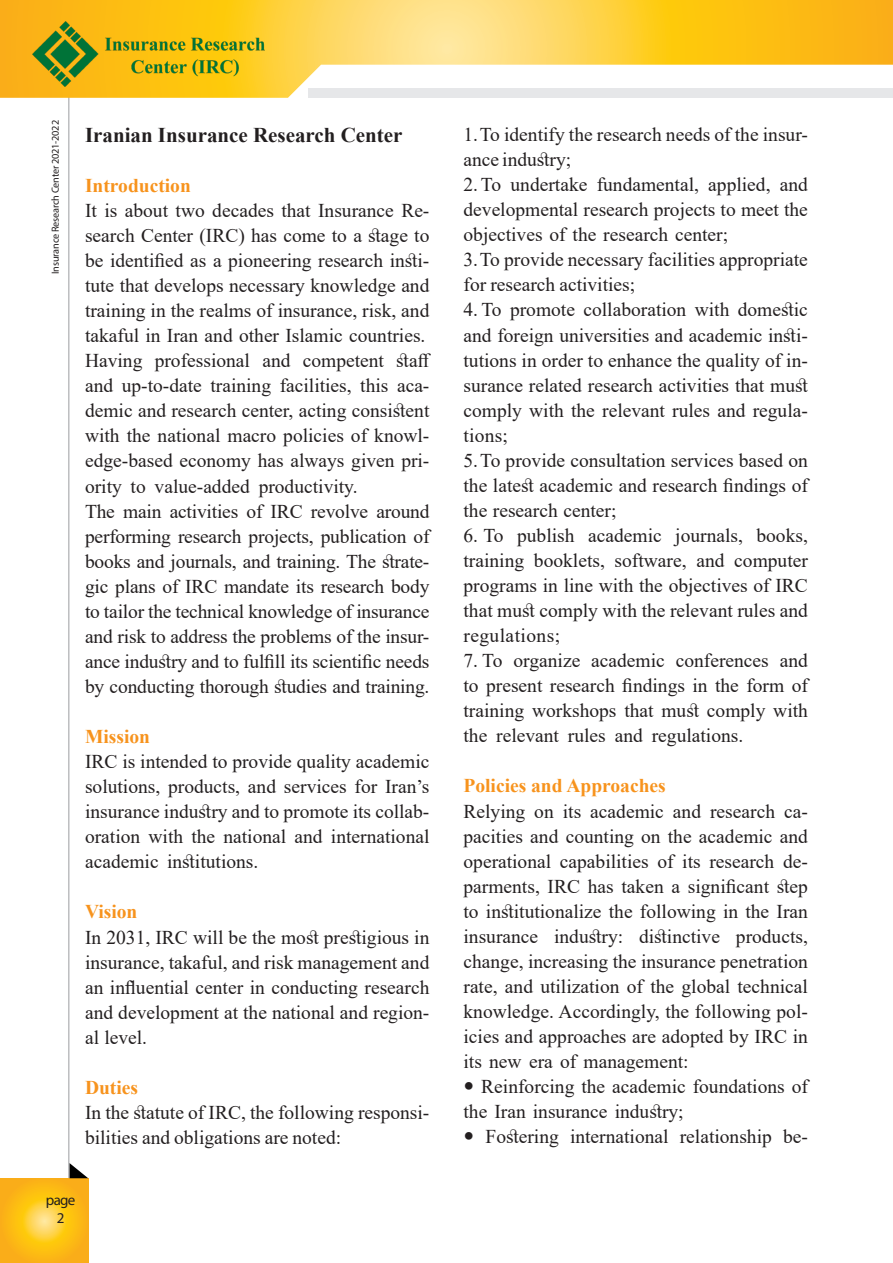
<style>
.page{position:relative;width:893px;height:1263px;background:#fff}
.page>*{position:absolute;margin:0;border:0;box-sizing:border-box;transform-origin:0 0}
.t1{font:700 21px "Times New Roman";color:#231f20}
.t2{font:19.5px/25px "Times New Roman";color:#231f20;text-align:justify}
.t3{font:700 19.5px "Times New Roman";color:#f7931d}
.t4{font:15px/18px "Myriad Pro";color:#231f20;text-align:center}
.t5{font:10.35px "Myriad Pro";letter-spacing:-.02em;color:#231f20}
</style>
<div class="page">
<hr style="left:68px;top:96px;width:2px;height:1167px;background:#bcbdc0">
<svg style="left:0;top:0;width:893px;height:98px"></svg>
<img style="left:33px;top:21px;width:232px;height:66px">
<svg style="left:0;top:1178px;width:88px;height:85px;background:#fcbd1e"></svg>
<svg style="left:70px;top:1163px;width:18px;height:15px"></svg>
<div style="left:308px;top:89px;width:585px;height:9px;background:#e6e7e9"></div>
<p class="t5" style="left:49px;top:274px;width:155px;rotate:-90deg">Insurance Research Center 2021-2022</p>
<p class="t1" style="left:85px;top:120px;width:319px">Iranian Insurance Research Center</p>
<p class="t3" style="left:85px;top:171px;width:107px">Introduction</p>
<p class="t2" style="left:85px;top:197px;width:346px">It is about two decades that Insurance Re&shy;search Center (IRC) has come to a stage to be identified as a pioneering research insti&shy;tute that develops necessary knowledge and training in the realms of insurance, risk, and takaful in Iran and other Islamic countries.</p>
<p class="t2" style="left:85px;top:348px;width:347px">Having professional and competent staff and up-to-date training facilities, this aca&shy;demic and research center, acting consistent with the national macro policies of knowl&shy;edge-based economy has always given pri&shy;ority to value-added productivity.</p>
<p class="t2" style="left:85px;top:498px;width:346px">The main activities of IRC revolve around performing research projects, publication of books and journals, and training. The strate&shy;gic plans of IRC mandate its research body to tailor the technical knowledge of insurance and risk to address the problems of the insur&shy;ance industry and to fulfill its scientific needs by conducting thorough studies and training.</p>
<p class="t3" style="left:85px;top:722px;width:67px">Mission</p>
<p class="t2" style="left:85px;top:748px;width:346px">IRC is intended to provide quality academic solutions, products, and services for Iran’s insurance industry and to promote its collab&shy;oration with the national and international academic institutions.</p>
<p class="t3" style="left:85px;top:898px;width:54px">Vision</p>
<p class="t2" style="left:85px;top:924px;width:346px">In 2031, IRC will be the most prestigious in insurance, takaful, and risk management and an influential center in conducting research and development at the national and region&shy;al level.</p>
<p class="t3" style="left:85px;top:1073px;width:55px">Duties</p>
<p class="t2" style="left:85px;top:1099px;width:346px">In the statute of IRC, the following responsi&shy;bilities and obligations are noted:</p>
<p class="t4" style="left:46px;top:1191px;width:31px">page<br>2</p>
<p class="t2" style="left:463px;top:121px;width:346px">1.To identify the research needs of the insur&shy;ance industry;</p>
<p class="t2" style="left:463px;top:172px;width:346px">2.To undertake fundamental, applied, and developmental research projects to meet the objectives of the research center;</p>
<p class="t2" style="left:463px;top:247px;width:346px">3.To provide necessary facilities appropriate for research activities;</p>
<p class="t2" style="left:463px;top:297px;width:346px">4. To promote collaboration with domestic and foreign universities and academic insti&shy;tutions in order to enhance the quality of in&shy;surance related research activities that must comply with the relevant rules and regula&shy;tions;</p>
<p class="t2" style="left:463px;top:447px;width:346px">5.To provide consultation services based on the latest academic and research findings of the research center;</p>
<p class="t2" style="left:463px;top:522px;width:346px">6. To publish academic journals, books, training booklets, software, and computer programs in line with the objectives of IRC that must comply with the relevant rules and regulations;</p>
<p class="t2" style="left:463px;top:647px;width:346px">7. To organize academic conferences and to present research findings in the form of training workshops that must comply with the relevant rules and regulations.</p>
<p class="t3" style="left:463px;top:772px;width:204px">Policies and Approaches</p>
<p class="t2" style="left:463px;top:798px;width:346px">Relying on its academic and research ca&shy;pacities and counting on the academic and operational capabilities of its research de&shy;parments, IRC has taken a significant step to institutionalize the following in the Iran insurance industry: distinctive products, change, increasing the insurance penetration rate, and utilization of the global technical knowledge. Accordingly, the following pol&shy;icies and approaches are adopted by IRC in its new era of management:</p>
<p class="t2" style="left:463px;top:1073px;width:346px;text-indent:18px">Reinforcing the academic foundations of the Iran insurance industry;</p>
<p class="t2" style="left:485px;top:1123px;width:324px">Fostering international relationship be-</p>
</div>
